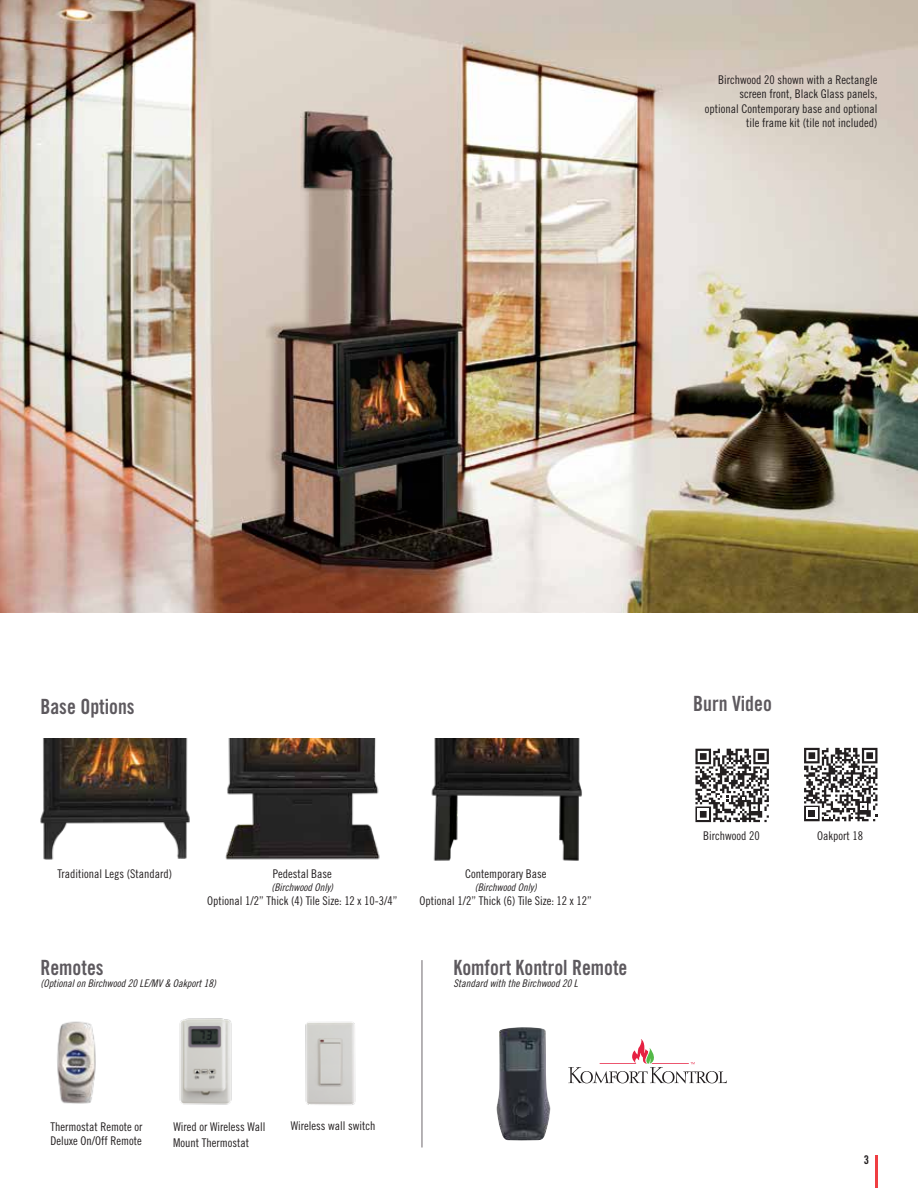
<style>
.page{position:relative;width:918px;height:1188px;background:#fff}
.page>*{position:absolute;margin:0;border:0;box-sizing:border-box;transform-origin:0 0}
.t1{font:21px "Trade Gothic Bold Cond Twenty";color:#5d595e;scale:.95 1}
.t2{font:12px/14.4px "Trade Gothic Cond Eighteen";color:#231f20}
.t3{font:12px "Trade Gothic Bold Cond Twenty";color:#231f20}
.t4{font:10.5px "Trade Gothic Cond Eighteen Obl";color:#231f20}
</style>
<div class="page">
<img style="left:0;top:0;width:918px;height:613px">
<hr style="left:875px;top:1156px;width:3px;height:32px;background:#ef3e42">
<img style="left:449px;top:739px;width:133px;height:122px">
<img style="left:40px;top:739px;width:144px;height:121px">
<img style="left:184px;top:739px;width:265px;height:122px">
<svg style="left:695px;top:748px;width:74px;height:75px"></svg>
<svg style="left:695px;top:749px;width:74px;height:73px"></svg>
<div style="left:802px;top:746px;width:78px;height:77px;background:linear-gradient(to bottom,#fff,#fff)"></div>
<svg style="left:804px;top:748px;width:73px;height:73px"></svg>
<img style="left:496px;top:1027px;width:54px;height:113px">
<svg style="left:568px;top:1039px;width:159px;height:44px"></svg>
<hr style="left:421px;top:960px;width:2px;height:188px;background:#9e9a9d">
<img style="left:57px;top:1021px;width:39px;height:83px">
<img style="left:179px;top:1018px;width:53px;height:87px">
<img style="left:305px;top:1022px;width:51px;height:83px">
<p class="t2" style="left:705px;top:72px;width:174px;text-align:right">Birchwood 20 shown with a Rectangle screen front, Black Glass panels, optional Contemporary base and optional tile frame kit (tile not included)</p>
<h1 class="t1" style="left:40px;top:694px;width:101px">Base Options</h1>
<p class="t2" style="left:58px;top:867px;width:116px">Traditional Legs (Standard)</p>
<p class="t2" style="left:465px;top:867px;width:83px">Contemporary Base</p>
<p class="t4" style="left:475px;top:881px;width:63px">(Birchwood Only)</p>
<p class="t2" style="left:419px;top:894px;width:174px">Optional 1/2” Thick (6) Tile Size: 12 x 12”</p>
<p class="t2" style="left:273px;top:867px;width:61px">Pedestal Base</p>
<p class="t4" style="left:271px;top:881px;width:63px">(Birchwood Only)</p>
<p class="t2" style="left:207px;top:894px;width:192px">Optional 1/2” Thick (4) Tile Size: 12 x 10-3/4”</p>
<h1 class="t1" style="left:40px;top:954px;width:68px">Remotes</h1>
<p class="t4" style="left:40px;top:977px;width:177px">(Optional on Birchwood 20 LE/MV &amp; Oakport 18)</p>
<p class="t2" style="left:50px;top:1119px;width:94px">Thermostat Remote or<br>Deluxe On/Off Remote</p>
<p class="t2" style="left:291px;top:1119px;width:86px">Wireless wall switch</p>
<p class="t2" style="left:173px;top:1118px;width:94px;line-height:15.9px">Wired or Wireless Wall<br>Mount Thermostat</p>
<h1 class="t1" style="left:454px;top:954px;width:185px">Komfort Kontrol Remote</h1>
<p class="t4" style="left:454px;top:977px;width:126px">Standard with the Birchwood 20 L</p>
<h1 class="t1" style="left:693px;top:691px;width:84px">Burn Video</h1>
<p class="t2" style="left:703px;top:829px;width:58px">Birchwood 20</p>
<p class="t2" style="left:817px;top:828px;width:47px">Oakport 18</p>
<p class="t3" style="left:864px;top:1153px;width:7px">3</p>
</div>
